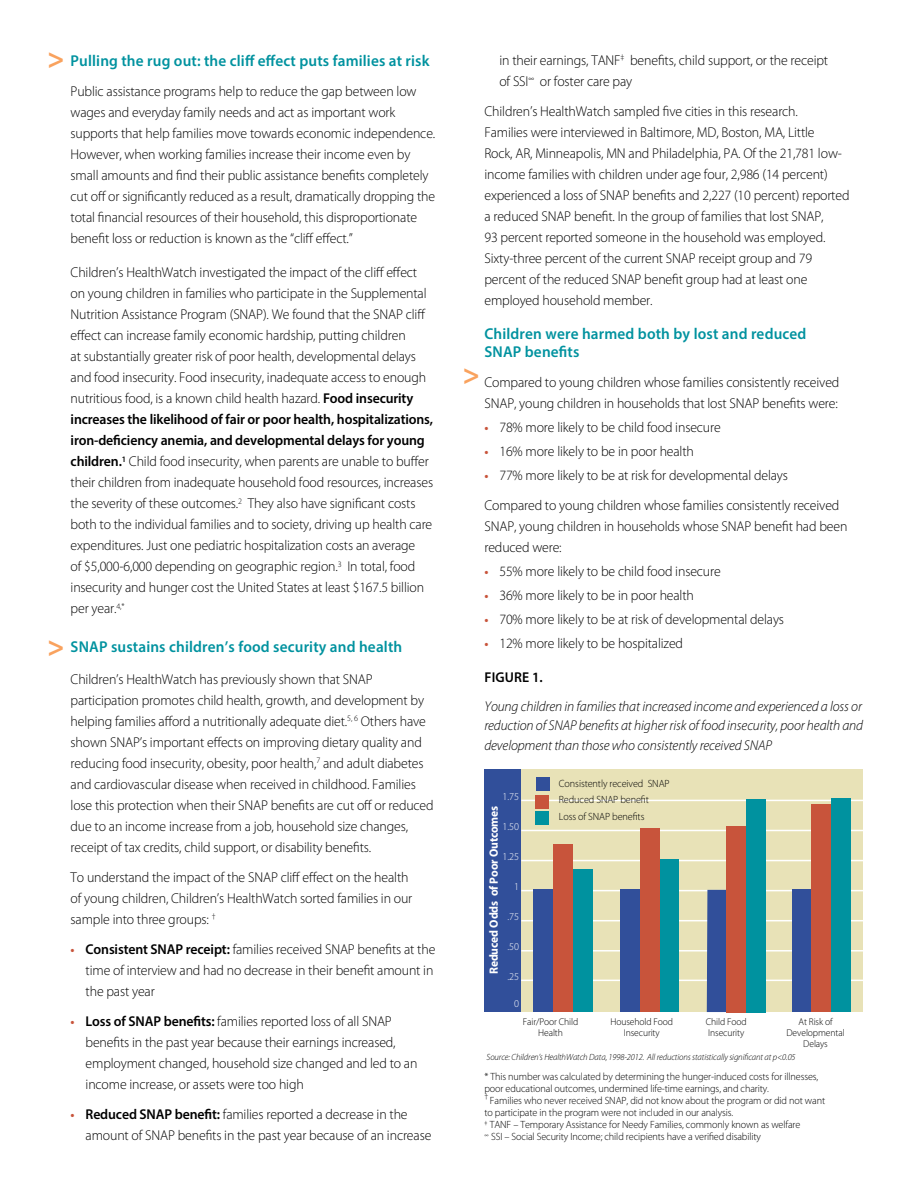
<style>
.page{position:relative;width:918px;height:1188px;background:#fff}
.page>*{position:absolute;margin:0;border:0;box-sizing:border-box;transform-origin:0 0}
.t1{font:700 29.4px "Myriad Pro";color:#f9a25e}
.t2{font:600 15.75px/18px "Myriad Pro";letter-spacing:.01em;color:#00929f}
.t3{font:300 14.25px/21px "Myriad Pro";letter-spacing:-.01em;color:#000}
.t4{font:italic 300 14.25px/19.5px "Myriad Pro";letter-spacing:-.01em;color:#000;text-align:justify}
.t5{font:600 14.25px "Myriad Pro";color:#000}
.t6{font:700 12px "Myriad Pro";letter-spacing:-.01em;color:#fff}
.t7{font:300 10.5px/12px "Myriad Pro";letter-spacing:-.01em;color:#000}
.t8{font:300 10.5px "Myriad Pro";letter-spacing:-.01em;color:#fff}
.t9{font:300 9.9px/11.2px "Myriad Pro";letter-spacing:-.01em;color:#000;text-align:center}
.t10{font:italic 300 9px "Myriad Pro";letter-spacing:-.01em;color:#000}
.t11{font:300 8.25px "Myriad Pro";color:#000}
.s1{font-weight:600}
.s2{font-weight:600;font-size:13.5px;color:#c8543b}
</style>
<div class="page">
<div style="left:484px;top:770px;width:39px;height:242px;background:#314f9a"></div>
<div style="left:521px;top:770px;width:342px;height:242px;background:#e8e2b7"></div>
<hr style="left:521px;top:800px;width:350px;height:1px;background:#fff">
<hr style="left:521px;top:860px;width:350px;height:1px;background:#fff">
<hr style="left:521px;top:950px;width:350px;height:2px;background:#fff">
<hr style="left:521px;top:980px;width:350px;height:1px;background:#fff">
<hr style="left:521px;top:890px;width:350px;height:1px;background:#fff">
<hr style="left:521px;top:920px;width:350px;height:1px;background:#fff">
<div style="left:553px;top:844px;width:20px;height:168px;background:#c8543b"></div>
<div style="left:573px;top:869px;width:20px;height:142px;background:#00929f"></div>
<div style="left:533px;top:890px;width:20px;height:122px;background:#314f9a"></div>
<div style="left:792px;top:890px;width:19px;height:122px;background:#314f9a"></div>
<div style="left:536px;top:778px;width:13px;height:13px;background:#314f9a"></div>
<div style="left:536px;top:795px;width:13px;height:13px;background:#c8543b"></div>
<div style="left:536px;top:812px;width:13px;height:13px;background:#00929f"></div>
<hr style="left:521px;top:830px;width:350px;height:1px;background:#fff">
<svg style="left:707px;top:890px;width:20px;height:122px;background:#395095"></svg>
<div style="left:727px;top:826px;width:19px;height:186px;background:#c8543b"></div>
<div style="left:746px;top:799px;width:20px;height:214px;background:#00929f"></div>
<div style="left:659px;top:860px;width:20px;height:152px;background:#00929f"></div>
<div style="left:640px;top:828px;width:20px;height:184px;background:#c8543b"></div>
<div style="left:620px;top:890px;width:20px;height:122px;background:#314f9a"></div>
<div style="left:831px;top:798px;width:20px;height:214px;background:#00929f"></div>
<div style="left:811px;top:804px;width:20px;height:208px;background:#c8543b"></div>
<h1 class="t1" style="left:47px;top:39px;width:18px">&gt;</h1>
<p class="t2" style="left:71px;top:51px;width:361px">Pulling the rug out: the cliff effect puts families at risk</p>
<p class="t3" style="left:71px;top:80px;width:366px">Public assistance programs help to reduce the gap between low wages and everyday family needs and act as important work supports that help families move towards economic independence.<br>However, when working families increase their income even by small amounts and find their public assistance benefits completely cut off or significantly reduced as a result, dramatically dropping the total financial resources of their household, this disproportionate benefit loss or reduction is known as the “cliff effect.”</p>
<p class="t3" style="left:71px;top:262px;width:364px">Children’s HealthWatch investigated the impact of the cliff effect on young children in families who participate in the Supplemental Nutrition Assistance Program (SNAP). We found that the SNAP cliff effect can increase family economic hardship, putting children<br>at substantially greater risk of poor health, developmental delays and food insecurity. Food insecurity, inadequate access to enough nutritious food, is a known child health hazard. <span class="s1">Food insecurity increases the likelihood of fair or poor health, hospitalizations, iron-deficiency anemia, and developmental delays for young children.</span><sup>1</sup> Child food insecurity, when parents are unable to buffer their children from inadequate household food resources, increases the severity of these outcomes.<sup>2</sup> They also have significant costs both to the individual families and to society, driving up health care expenditures. Just one pediatric hospitalization costs an average<br>of $5,000-6,000 depending on geographic region.<sup>3</sup> In total, food insecurity and hunger cost the United States at least $167.5 billion per year.<sup>4,*</sup></p>
<p class="t2" style="left:71px;top:638px;width:333px">SNAP sustains children’s food security and health</p>
<p class="t3" style="left:71px;top:668px;width:365px">Children’s HealthWatch has previously shown that SNAP participation promotes child health, growth, and development by helping families afford a nutritionally adequate diet.<sup>5,</sup> <sup>6</sup> Others have shown SNAP’s important effects on improving dietary quality and reducing food insecurity, obesity, poor health,<sup>7</sup> and adult diabetes and cardiovascular disease when received in childhood. Families lose this protection when their SNAP benefits are cut off or reduced due to an income increase from a job, household size changes, receipt of tax credits, child support, or disability benefits.</p>
<p class="t3" style="left:71px;top:866px;width:343px">To understand the impact of the SNAP cliff effect on the health of young children, Children’s HealthWatch sorted families in our sample into three groups: <sup>†</sup></p>
<p class="t3" style="left:86px;top:938px;width:351px;text-indent:-15px"><span class="s2">•</span> <span class="s1">Consistent SNAP receipt:</span> families received SNAP benefits at the time of interview and had no decrease in their benefit amount in the past year</p>
<p class="t3" style="left:86px;top:1010px;width:333px;text-indent:-15px"><span class="s2">•</span> <span class="s1">Loss of SNAP benefits:</span> families reported loss of all SNAP benefits in the past year because their earnings increased, employment changed, household size changed and led to an income increase, or assets were too high</p>
<p class="t3" style="left:86px;top:1103px;width:347px;text-indent:-15px"><span class="s2">•</span> <span class="s1">Reduced SNAP benefit:</span> families reported a decrease in the amount of SNAP benefits in the past year because of an increase</p>
<h1 class="t1" style="left:47px;top:627px;width:18px">&gt;</h1>
<p class="t3" style="left:499px;top:49px;width:330px">in their earnings, TANF<sup>‡</sup> benefits, child support, or the receipt of SSI<sup>∞</sup> or foster care pay</p>
<p class="t3" style="left:484px;top:100px;width:367px">Children’s HealthWatch sampled five cities in this research.<br>Families were interviewed in Baltimore, MD, Boston, MA, Little<br>Rock, AR, Minneapolis, MN and Philadelphia, PA. Of the 21,781 low&shy;income families with children under age four, 2,986 (14 percent) experienced a loss of SNAP benefits and 2,227 (10 percent) reported a reduced SNAP benefit. In the group of families that lost SNAP,<br>93 percent reported someone in the household was employed.<br>Sixty-three percent of the current SNAP receipt group and 79 percent of the reduced SNAP benefit group had at least one employed household member.</p>
<p class="t2" style="left:484px;top:325px;width:324px">Children were harmed both by lost and reduced<br>SNAP benefits</p>
<p class="t3" style="left:484px;top:372px;width:357px">Compared to young children whose families consistently received<br>SNAP, young children in households that lost SNAP benefits were:</p>
<p class="t3" style="left:484px;top:417px;width:238px"><span class="s2">•</span> 78% more likely to be child food insecure</p>
<p class="t3" style="left:484px;top:441px;width:211px"><span class="s2">•</span> 16% more likely to be in poor health</p>
<p class="t3" style="left:484px;top:460px;width:357px;line-height:30px"><span class="s2">•</span> 77% more likely to be at risk for developmental delays<br>Compared to young children whose families consistently received</p>
<p class="t3" style="left:484px;top:516px;width:364px">SNAP, young children in households whose SNAP benefit had been reduced were:</p>
<p class="t3" style="left:484px;top:561px;width:238px"><span class="s2">•</span> 55% more likely to be child food insecure</p>
<p class="t3" style="left:484px;top:585px;width:211px"><span class="s2">•</span> 36% more likely to be in poor health</p>
<p class="t3" style="left:484px;top:609px;width:301px"><span class="s2">•</span> 70% more likely to be at risk of developmental delays</p>
<p class="t3" style="left:484px;top:633px;width:200px"><span class="s2">•</span> 12% more likely to be hospitalized</p>
<h1 class="t1" style="left:463px;top:355px;width:18px">&gt;</h1>
<p class="t5" style="left:485px;top:669px;width:60px">Figure 1.</p>
<p class="t4" style="left:484px;top:696px;width:380px">Young children in families that increased income and experienced a loss or reduction of SNAP benefits at higher risk of food insecurity, poor health and development than those who consistently received SNAP</p>
<p class="t8" style="left:503px;top:790px;width:18px">1.75</p>
<p class="t8" style="left:503px;top:820px;width:18px">1.50</p>
<p class="t8" style="left:503px;top:850px;width:18px">1.25</p>
<p class="t8" style="left:514px;top:880px;width:6px">1</p>
<p class="t8" style="left:508px;top:910px;width:13px">.75</p>
<p class="t8" style="left:508px;top:940px;width:13px">.50</p>
<p class="t8" style="left:508px;top:970px;width:13px">.25</p>
<p class="t8" style="left:514px;top:997px;width:6px">0</p>
<p class="t6" style="left:486px;top:974px;width:170px;rotate:-90deg">Reduced Odds of Poor Outcomes</p>
<p class="t7" style="left:559px;top:775px;width:112px;line-height:16.5px">Consistently received SNAP<br>Reduced SNAP benefit<br>Loss of SNAP benefits</p>
<p class="t9" style="left:523px;top:1016px;width:57px">Fair/Poor Child<br>Health</p>
<p class="t9" style="left:787px;top:1016px;width:60px">At Risk of<br>Developmental<br>Delays</p>
<p class="t9" style="left:610px;top:1016px;width:64px">Household Food<br>Insecurity</p>
<p class="t9" style="left:706px;top:1016px;width:43px;text-align:left">Child Food<br>Insecurity</p>
<p class="t10" style="left:487px;top:1051px;width:311px">Source: Children’s HealthWatch Data, 1998-2012. All reductions statistically significant at p&lt;0.05</p>
<p class="t7" style="left:484px;top:1071px;width:335px">* This number was calculated by determining the hunger-induced costs for illnesses, poor educational outcomes, undermined life-time earnings, and charity.</p>
<p class="t11" style="left:484px;top:1092px;width:5px">†</p>
<p class="t7" style="left:484px;top:1095px;width:342px;text-indent:6px">Families who never received SNAP, did not know about the program or did not want to participate in the program were not included in our analysis.<br><sup>‡</sup> TANF – Temporary Assistance for Needy Families, commonly known as welfare<br><sup>∞</sup> SSI – Social Security Income; child recipients have a verified disability</p>
</div>
